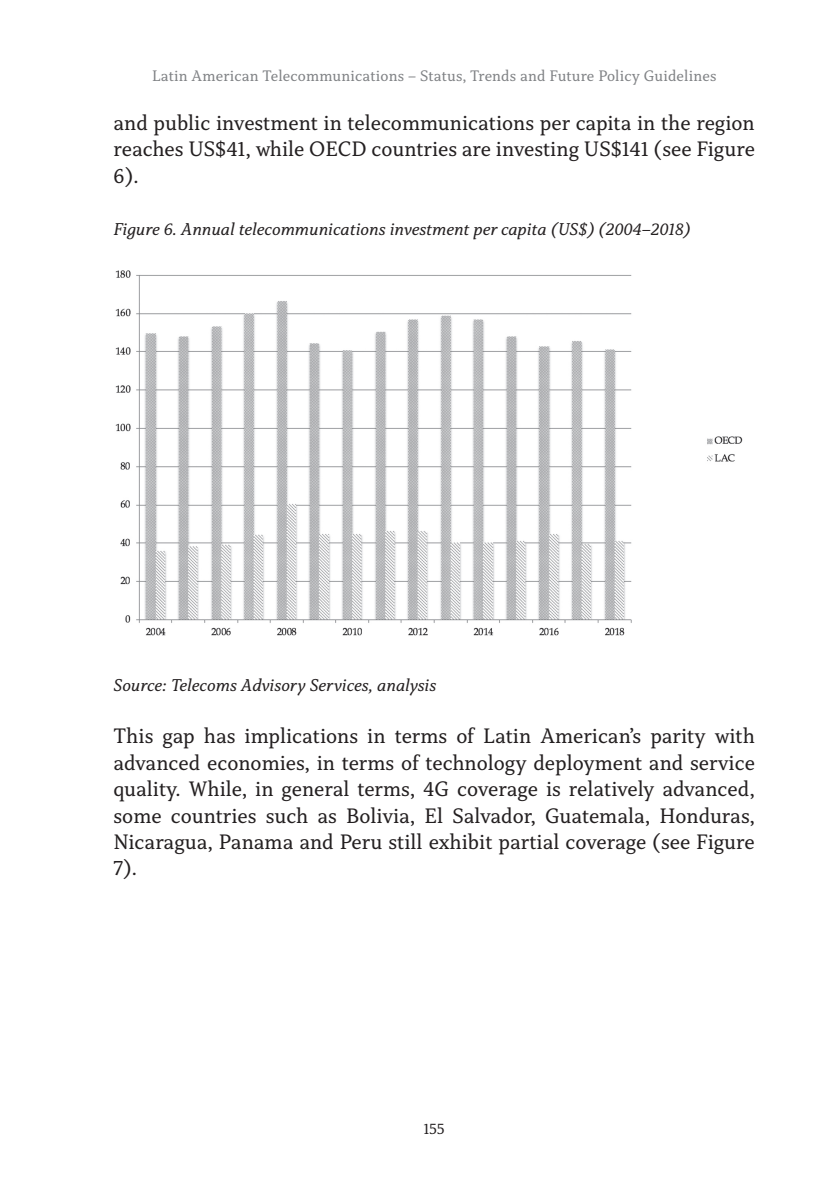
<style>
.page{position:relative;width:840px;height:1191px;background:#fff}
.page>*{position:absolute;margin:0;border:0;box-sizing:border-box;transform-origin:0 0}
.Main_Body_Article_Te{font:22px/26.4px "Capitolina";color:#231f20;text-align:justify}
.Figure_text{font:italic 18px "Capitolina";color:#231f20}
.t1{font:16px "Capitolina";letter-spacing:.01em;color:#808285}
.t2{font:16px "Capitolina";color:#231f20}
</style>
<div class="page">
<img style="left:115px;top:270px;width:628px;height:366px">
<p class="t1" style="left:152px;top:66px;width:565px">Latin American Telecommunications – Status, Trends and Future Policy Guidelines</p>
<p class="Main_Body_Article_Te" style="left:113px;top:110px;width:642px">and public investment in telecommunications per capita in the region reaches US$41, while OECD countries are investing US$141 (see Figure 6).</p>
<p class="Figure_text" style="left:113px;top:219px;width:578px">Figure 6. Annual telecommunications investment per capita (US$) (2004–2018)</p>
<p class="Figure_text" style="left:113px;top:674px;width:324px">Source: Telecoms Advisory Services, analysis</p>
<p class="Main_Body_Article_Te" style="left:113px;top:723px;width:642px">This gap has implications in terms of Latin American’s parity with advanced economies, in terms of technology deployment and service quality. While, in general terms, 4G coverage is relatively advanced, some countries such as Bolivia, El Salvador, Guatemala, Honduras, Nicaragua, Panama and Peru still exhibit partial coverage (see Figure 7).</p>
<p class="t2" style="left:423px;top:1119px;width:22px">155</p>
</div>
